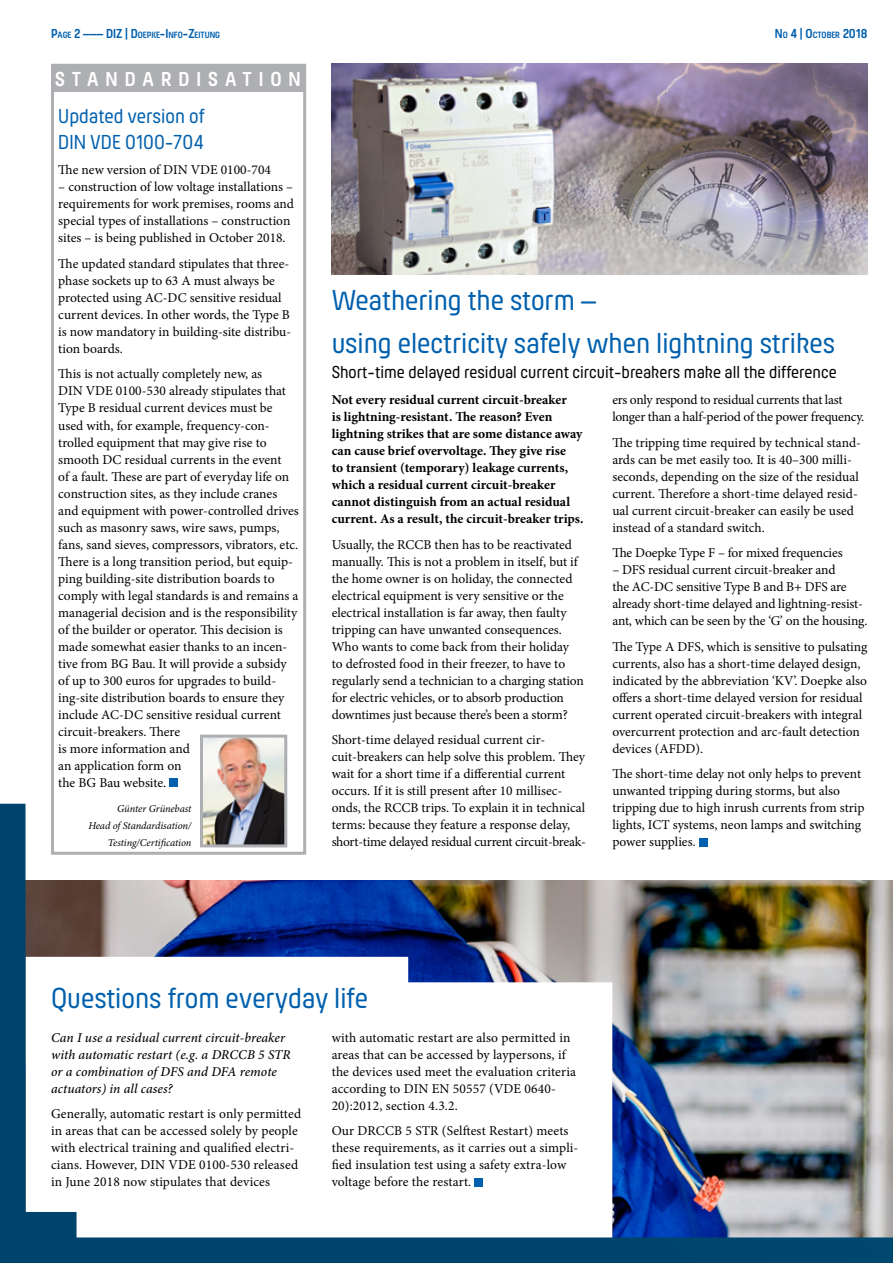
<style>
.page{position:relative;width:893px;height:1263px;background:#fff}
.page>*{position:absolute;margin:0;border:0;box-sizing:border-box;transform-origin:0 0}
.Überschrift_groß{font:30px/42.5px "Hansom FY";color:#0060ae}
.Überschrift_klein{font:21px/25.2px "Hansom FY";color:#0060ae}
.In_dieser_Ausgabe{font:700 21px "Hansom FY";letter-spacing:.335em;color:#fff}
.Untertitel{font:18px "Hansom FY";color:#000}
.Fließtext{font:13.5px/17px "Minion Pro";color:#000}
.Fließtext-2{font:700 13.5px/17px "Minion Pro";color:#000}
.Fließtext_Interviewf{font:italic 500 13.5px/17px "Minion Pro";color:#000}
.Fließtext-3{font:13.5px/17px "Minion Pro";letter-spacing:-.02em;color:#000}
.DIZ-Schriftzug_innen{font:700 13.5px "Hansom FY";color:#0060ae}
.Bildunterschrift_Mit{font:italic 10.5px/17px "Minion Pro";letter-spacing:-.01em;color:#000;text-align:right}
.DIZ-Schriftzug_innen-2{font:700 9.45px "Hansom FY";color:#0060ae}
.s1{font-size:13.5px}
.s2{font-size:9.45px}
</style>
<div class="page">
<img style="left:0;top:804px;width:893px;height:459px">
<div style="left:699px;top:838px;width:8px;height:8px;background:#0060ae"></div>
<img style="left:332px;top:64px;width:535px;height:210px">
<div style="left:169px;top:778px;width:9px;height:9px;background:#0060ae"></div>
<div style="left:51px;top:64px;width:255px;height:791px;border:3px solid #aeafb2"></div>
<img style="left:204px;top:739px;width:79px;height:104px">
<div style="left:200px;top:735px;width:87px;height:112px;border:3px solid #aeafb2"></div>
<div style="left:51px;top:64px;width:254px;height:28px;background:#aeafb2"></div>
<div style="left:475px;top:1178px;width:8px;height:8px;background:#0060ae"></div>
<p class="DIZ-Schriftzug_innen-2" style="left:51px;top:30px;width:171px"><span class="s1">P</span>AGE <span class="s1">2 ––– DIZ | D</span>OEPKE<span class="s1">-I</span>NFO<span class="s1">-Z</span>EITUNG</p>
<p class="DIZ-Schriftzug_innen" style="left:775px;top:26px;width:94px">N<span class="s2">O</span> 4 | O<span class="s2">CTOBER</span> 2018</p>
<p class="In_dieser_Ausgabe" style="left:55px;top:67px;width:247px">STANDARDISATION</p>
<p class="Überschrift_klein" style="left:58px;top:104px;width:148px">Updated version of<br>DIN VDE 0100-704</p>
<p class="Fließtext" style="left:58px;top:162px;width:214px">The new version of DIN VDE 0100-704</p>
<p class="Fließtext" style="left:58px;top:179px;width:237px">– construction of low voltage installations – requirements for work premises, rooms and special types of installations – construction sites – is being published in October 2018.</p>
<p class="Fließtext" style="left:58px;top:255px;width:234px">The updated standard stipulates that three&shy;phase sockets up to 63 A must always be protected using AC-DC sensitive residual current devices. In other words, the Type B is now mandatory in building-site distribu&shy;tion boards.</p>
<p class="Fließtext" style="left:58px;top:366px;width:242px">This is not actually completely new, as<br>DIN VDE 0100-530 already stipulates that Type B residual current devices must be used with, for example, frequency-con&shy;trolled equipment that may give rise to smooth DC residual currents in the event<br>of a fault. These are part of everyday life on construction sites, as they include cranes and equipment with power-controlled drives such as masonry saws, wire saws, pumps, fans, sand sieves, compressors, vibrators, etc.<br>There is a long transition period, but equip&shy;ping building-site distribution boards to comply with legal standards is and remains a managerial decision and is the responsibility of the builder or operator. This decision is made somewhat easier thanks to an incen&shy;tive from BG Bau. It will provide a subsidy of up to 300 euros for upgrades to build&shy;ing-site distribution boards to ensure they include AC-DC sensitive residual current circuit-breakers. There<br>is more information and<br>an application form on<br>the BG Bau website.</p>
<p class="Bildunterschrift_Mit" style="left:117px;top:800px;width:76px">Günter Grünebast</p>
<p class="Bildunterschrift_Mit" style="left:88px;top:817px;width:105px">Head of Standardisation/<br>Testing/Certification</p>
<p class="Überschrift_groß" style="left:332px;top:279px;width:505px">Weathering the storm –<br>using electricity safely when lightning strikes</p>
<p class="Untertitel" style="left:332px;top:362px;width:506px">Short-time delayed residual current circuit-breakers make all the difference</p>
<p class="Fließtext-2" style="left:332px;top:391px;width:253px">Not every residual current circuit-breaker<br>is lightning-resistant. The reason? Even lightning strikes that are some distance away can cause brief overvoltage. They give rise<br>to transient (temporary) leakage currents, which a residual current circuit-breaker cannot distinguish from an actual residual current. As a result, the circuit-breaker trips.</p>
<p class="Fließtext" style="left:332px;top:536px;width:254px">Usually, the RCCB then has to be reactivated manually. This is not a problem in itself, but if the home owner is on holiday, the connected electrical equipment is very sensitive or the electrical installation is far away, then faulty tripping can have unwanted consequences.<br>Who wants to come back from their holiday<br>to defrosted food in their freezer, to have to regularly send a technician to a charging station for electric vehicles, or to absorb production downtimes just because there’s been a storm?</p>
<p class="Fließtext" style="left:332px;top:731px;width:256px">Short-time delayed residual current cir&shy;cuit-breakers can help solve this problem. They wait for a short time if a differential current occurs. If it is still present after 10 millisec&shy;onds, the RCCB trips. To explain it in technical terms: because they feature a response delay, short-time delayed residual current circuit-break-</p>
<p class="Fließtext-3" style="left:612px;top:391px;width:254px">ers only respond to residual currents that last longer than a half-period of the power frequency.</p>
<p class="Fließtext" style="left:612px;top:434px;width:250px">The tripping time required by technical stand&shy;ards can be met easily too. It is 40–300 milli&shy;seconds, depending on the size of the residual current. Therefore a short-time delayed resid&shy;ual current circuit-breaker can easily be used instead of a standard switch.</p>
<p class="Fließtext" style="left:612px;top:544px;width:232px">The Doepke Type F – for mixed frequencies</p>
<p class="Fließtext" style="left:612px;top:561px;width:257px">– DFS residual current circuit-breaker and<br>the AC-DC sensitive Type B and B+ DFS are already short-time delayed and lightning-resist&shy;ant, which can be seen by the ‘G’ on the housing.</p>
<p class="Fließtext" style="left:612px;top:638px;width:257px">The Type A DFS, which is sensitive to pulsating currents, also has a short-time delayed design, indicated by the abbreviation ‘KV’. Doepke also offers a short-time delayed version for residual current operated circuit-breakers with integral overcurrent protection and arc-fault detection devices (AFDD).</p>
<p class="Fließtext" style="left:612px;top:765px;width:254px">The short-time delay not only helps to prevent unwanted tripping during storms, but also tripping due to high inrush currents from strip lights, ICT systems, neon lamps and switching power supplies.</p>
<p class="Überschrift_groß" style="left:51px;top:976px;width:318px">Questions from everyday life</p>
<p class="Fließtext_Interviewf" style="left:51px;top:1029px;width:241px">Can I use a residual current circuit-breaker with automatic restart (e.g. a DRCCB 5 STR or a combination of DFS and DFA remote actuators) in all cases?</p>
<p class="Fließtext" style="left:51px;top:1106px;width:252px">Generally, automatic restart is only permitted in areas that can be accessed solely by people with electrical training and qualified electri&shy;cians. However, DIN VDE 0100-530 released in June 2018 now stipulates that devices</p>
<p class="Fließtext" style="left:332px;top:1029px;width:246px">with automatic restart are also permitted in areas that can be accessed by laypersons, if the devices used meet the evaluation criteria according to DIN EN 50557 (VDE 0640- 20):2012, section 4.3.2.</p>
<p class="Fließtext" style="left:332px;top:1123px;width:248px">Our DRCCB 5 STR (Selftest Restart) meets these requirements, as it carries out a simpli&shy;fied insulation test using a safety extra-low voltage before the restart.</p>
</div>
